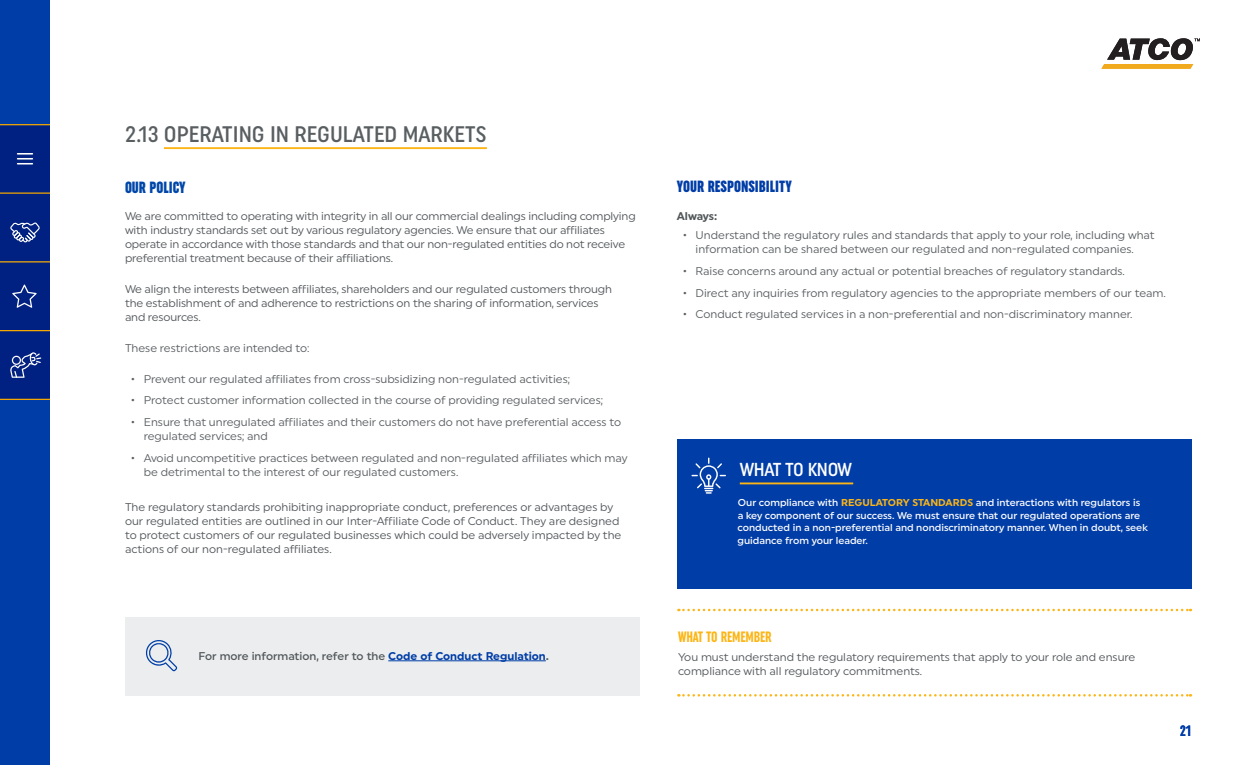
<style>
.page{position:relative;width:1260px;height:765px;background:#fff}
.page>*{position:absolute;margin:0;border:0;box-sizing:border-box;transform-origin:0 0}
.t1{font:500 condensed 22.5px "Uniform";color:#595e61}
.t2{font:500 condensed 18.75px "Uniform";letter-spacing:-.02em;color:#fff}
.t3{font:900 extra-condensed 16.25px "Uniform";color:#003da7}
.t4{font:900 extra-condensed 16.25px "Uniform";color:#0047a9}
.t5{font:700 extra-condensed 15px "Uniform";letter-spacing:-.01em;color:#fcb515}
.t6{font:700 extra-condensed 15px "Uniform";color:#003da7}
.t7{font:11.25px/14px "Uniform";letter-spacing:-.01em;color:#52575a}
.t8{font:11.25px/14px "Uniform";color:#595e61}
.t9{font:500 11.25px "Uniform";color:#52575a}
.t10{font:700 11.25px "Uniform";letter-spacing:-.01em;color:#52575a}
.t11{font:500 10px/12.5px "Uniform";color:#fff}
.s1{font-weight:700;color:#003da7}
.s2{font-weight:700}
.s3{font-weight:700;color:#fcb515}
</style>
<div class="page">
<div style="left:0;top:0;width:50px;height:765px;background:#003da6"></div>
<div style="left:0;top:194px;width:50px;height:67px;background:#002181"></div>
<div style="left:0;top:262px;width:50px;height:68px;background:#002181"></div>
<div style="left:0;top:331px;width:50px;height:68px;background:#002181"></div>
<div style="left:0;top:125px;width:50px;height:67px;background:#002181"></div>
<hr style="left:0;top:192px;width:50px;height:2px;background:#f4a700">
<hr style="left:0;top:261px;width:50px;height:1px;background:#f4a700">
<hr style="left:0;top:330px;width:50px;height:1px;background:#f4a700">
<hr style="left:0;top:399px;width:50px;height:1px;background:#f4a700">
<div style="left:16px;top:152px;width:18px;height:3px;border:1px solid #002181"></div>
<div style="left:16px;top:157px;width:18px;height:3px;border:1px solid #002181"></div>
<div style="left:16px;top:162px;width:18px;height:3px;border:1px solid #002181"></div>
<svg style="left:10px;top:352px;width:31px;height:26px"></svg>
<svg style="left:10px;top:222px;width:30px;height:20px"></svg>
<svg style="left:12px;top:285px;width:25px;height:23px"></svg>
<hr style="left:0;top:124px;width:50px;height:1px;background:#f4a700">
<svg style="left:1101px;top:38px;width:99px;height:31px"></svg>
<hr style="left:164px;top:147px;width:323px;height:2px;background:#fcb515">
<div style="left:677px;top:439px;width:514px;height:150px;background:#003da7"></div>
<div style="left:125px;top:618px;width:515px;height:78px;background:#ebedee"></div>
<hr style="left:388px;top:661px;width:158px;height:1px;background:#003da7">
<svg style="left:692px;top:458px;width:34px;height:36px"></svg>
<svg style="left:146px;top:640px;width:31px;height:31px"></svg>
<hr style="left:740px;top:482px;width:113px;height:2px;background:#fcb515">
<svg style="left:678px;top:694px;width:513px;height:3px"></svg>
<svg style="left:678px;top:609px;width:513px;height:2px"></svg>
<h1 class="t1" style="left:125px;top:121px;width:363px">2.13 OPERATING IN REGULATED MARKETS</h1>
<h3 class="t4" style="left:125px;top:178px;width:62px">OUR POLICY</h3>
<p class="t7" style="left:125px;top:209px;width:512px">We are committed to operating with integrity in all our commercial dealings including complying with industry standards set out by various regulatory agencies. We ensure that our affiliates operate in accordance with those standards and that our non-regulated entities do not receive preferential treatment because of their affiliations.</p>
<p class="t7" style="left:125px;top:282px;width:489px">We align the interests between affiliates, shareholders and our regulated customers through the establishment of and adherence to restrictions on the sharing of information, services and resources.</p>
<p class="t8" style="left:125px;top:341px;width:186px">These restrictions are intended to:</p>
<p class="t8" style="left:131px;top:372px;width:440px">• Prevent our regulated affiliates from cross-subsidizing non-regulated activities;</p>
<p class="t8" style="left:131px;top:393px;width:473px">• Protect customer information collected in the course of providing regulated services;</p>
<p class="t8" style="left:144px;top:415px;width:479px;text-indent:-12px">• Ensure that unregulated affiliates and their customers do not have preferential access to regulated services; and</p>
<p class="t8" style="left:144px;top:450px;width:485px;text-indent:-12px">• Avoid uncompetitive practices between regulated and non-regulated affiliates which may be detrimental to the interest of our regulated customers.</p>
<p class="t7" style="left:125px;top:500px;width:498px">The regulatory standards prohibiting inappropriate conduct, preferences or advantages by our regulated entities are outlined in our Inter-Affiliate Code of Conduct. They are designed to protect customers of our regulated businesses which could be adversely impacted by the actions of our non-regulated affiliates.</p>
<p class="t9" style="left:198px;top:649px;width:352px">For more information, refer to the <span class="s1">Code of Conduct Regulation</span><span class="s2">.</span></p>
<h3 class="t3" style="left:677px;top:177px;width:116px">YOUR RESPONSIBILITY</h3>
<p class="t10" style="left:677px;top:209px;width:42px">Always:</p>
<p class="t8" style="left:696px;top:228px;width:461px;text-indent:-12px">• Understand the regulatory rules and standards that apply to your role, including what information can be shared between our regulated and non-regulated companies.</p>
<p class="t8" style="left:683px;top:264px;width:443px">• Raise concerns around any actual or potential breaches of regulatory standards.</p>
<p class="t8" style="left:683px;top:285px;width:484px">• Direct any inquiries from regulatory agencies to the appropriate members of our team.</p>
<p class="t8" style="left:683px;top:307px;width:451px">• Conduct regulated services in a non-preferential and non-discriminatory manner.</p>
<h2 class="t2" style="left:740px;top:458px;width:114px">WHAT TO KNOW</h2>
<p class="t11" style="left:738px;top:496px;width:412px">Our compliance with <span class="s3">REGULATORY STANDARDS</span> and interactions with regulators is a key component of our success. We must ensure that our regulated operations are conducted in a non-preferential and nondiscriminatory manner. When in doubt, seek guidance from your leader.</p>
<h3 class="t5" style="left:678px;top:628px;width:95px">WHAT TO REMEMBER</h3>
<p class="t7" style="left:678px;top:650px;width:459px">You must understand the regulatory requirements that apply to your role and ensure compliance with all regulatory commitments.</p>
<h3 class="t6" style="left:1180px;top:722px;width:12px">21</h3>
</div>
